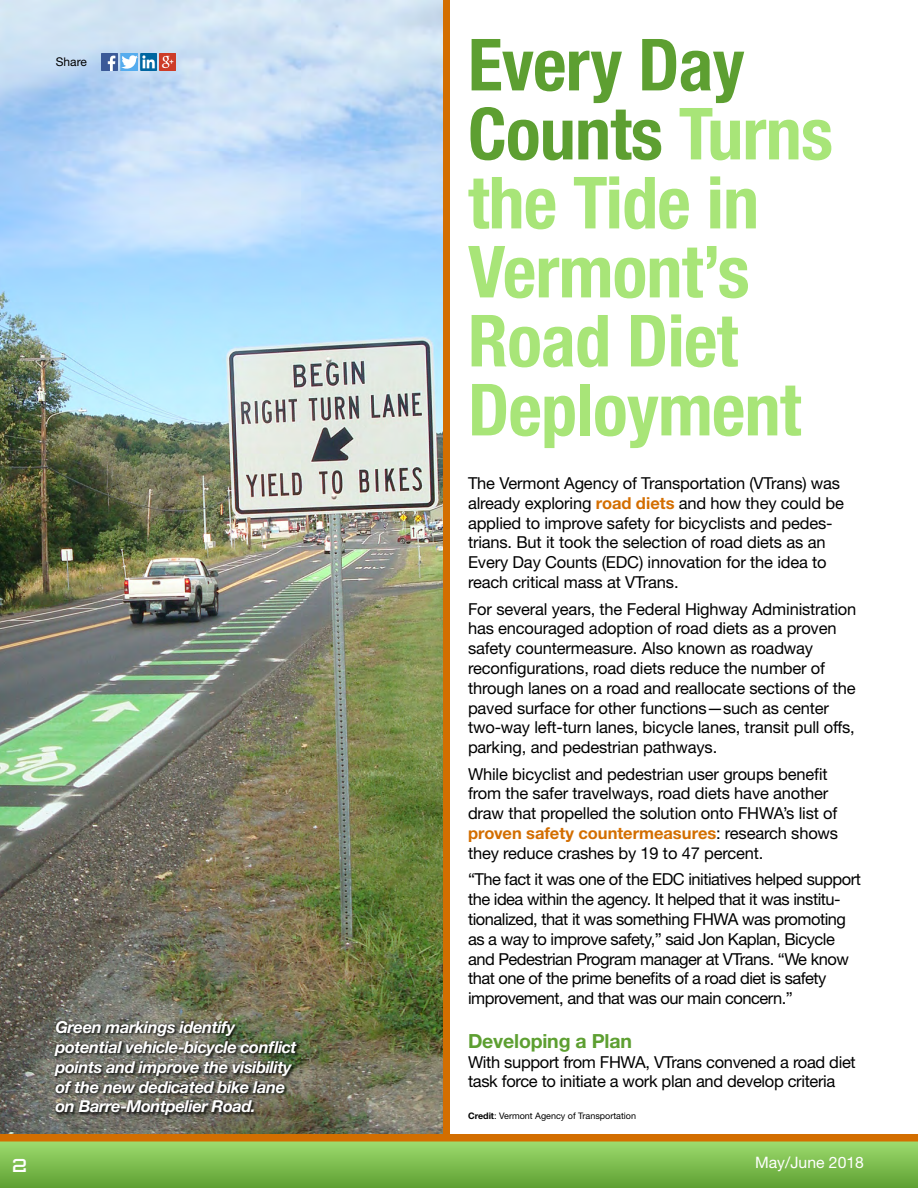
<style>
.page{position:relative;width:918px;height:1188px;background:#fff}
.page>*{position:absolute;margin:0;border:0;box-sizing:border-box;transform-origin:0 0}
.Headline{font:700 condensed 72px/69px "Helvetica Neue LT Std";letter-spacing:-.01em;color:#a8e578}
.t1{font:27px "Cals Caps";color:#fff}
.Body-Subhead-H2{font:700 19.5px "Helvetica Neue LT Std";letter-spacing:-.01em;color:#5d9f31}
.Body-Copy{font:16.5px/19.8px "Helvetica Neue LT Std";letter-spacing:-.01em;color:#000}
.Body-Copy-2{font:16.5px/19.8px "Helvetica Neue LT Std";letter-spacing:-.03em;color:#000}
.Photo_Captions{font:italic 700 16.5px/19.8px "Helvetica Neue LT Std";letter-spacing:-.025em;color:#fff}
.t2{font:15.75px "Helvetica Neue LT Std";color:#fff}
.t3{font:12px "Helvetica Neue LT Std";color:#000}
.Credit{font:9px "Helvetica Neue LT Std";color:#000}
.s1{color:#5d9f31}
.s2{font-weight:700;color:#d36e00}
.s3{font-weight:700}
</style>
<div class="page">
<svg style="left:0;top:1142px;width:918px;height:46px;background:#7dbd4f"></svg>
<div style="left:0;top:1134px;width:918px;height:8px;background:#d36e00"></div>
<div style="left:442px;top:0;width:8px;height:1138px;background:#d36e00"></div>
<img style="left:0;top:0;width:442px;height:1134px">
<img style="left:102px;top:54px;width:16px;height:16px">
<img style="left:121px;top:54px;width:16px;height:16px">
<img style="left:140px;top:54px;width:17px;height:16px">
<img style="left:160px;top:54px;width:16px;height:16px">
<div style="left:54px;top:1021px;width:246px;height:98px;background:#000;opacity:.7"></div>
<div style="left:53px;top:1019px;width:245px;height:98px;background:#000;opacity:.6"></div>
<p class="t3" style="left:56px;top:55px;width:33px">Share</p>
<p class="Photo_Captions" style="left:56px;top:1017px;width:243px">Green markings identify potential vehicle-bicycle conflict points and improve the visibility of the new dedicated bike lane on Barre-Montpelier Road.</p>
<h1 class="Headline" style="left:468px;top:29px;width:367px"><span class="s1">Every Day<br>Counts</span> Turns the Tide in<br>Vermont’s<br>Road Diet<br>Deployment</h1>
<p class="Body-Copy" style="left:468px;top:473px;width:377px">The Vermont Agency of Transportation (VTrans) was already exploring <span class="s2">road diets</span> and how they could be applied to improve safety for bicyclists and pedes&shy;trians. But it took the selection of road diets as an Every Day Counts (EDC) innovation for the idea to reach critical mass at VTrans.</p>
<p class="Body-Copy" style="left:468px;top:599px;width:390px">For several years, the Federal Highway Administration has encouraged adoption of road diets as a proven safety countermeasure. Also known as roadway reconfigurations, road diets reduce the number of through lanes on a road and reallocate sections of the paved surface for other functions—such as center two-way left-turn lanes, bicycle lanes, transit pull offs, parking, and pedestrian pathways.</p>
<p class="Body-Copy" style="left:468px;top:764px;width:372px">While bicyclist and pedestrian user groups benefit from the safer travelways, road diets have another draw that propelled the solution onto FHWA’s list of <span class="s2">proven safety countermeasures</span>: research shows they reduce crashes by 19 to 47 percent.</p>
<p class="Body-Copy-2" style="left:468px;top:869px;width:394px">“The fact it was one of the EDC initiatives helped support the idea within the agency. It helped that it was institu&shy;tionalized, that it was something FHWA was promoting as a way to improve safety,” said Jon Kaplan, Bicycle and Pedestrian Program manager at VTrans. “We know that one of the prime benefits of a road diet is safety improvement, and that was our main concern.”</p>
<h2 class="Body-Subhead-H2" style="left:468px;top:1029px;width:166px">Developing a Plan</h2>
<p class="Body-Copy" style="left:468px;top:1052px;width:389px">With support from FHWA, VTrans convened a road diet task force to initiate a work plan and develop criteria</p>
<p class="Credit" style="left:468px;top:1110px;width:170px"><span class="s3">Credit</span>: Vermont Agency of Transportation</p>
<h2 class="t1" style="left:12px;top:1151px;width:16px">2</h2>
<p class="t2" style="left:755px;top:1154px;width:110px">May/June 2018</p>
</div>
